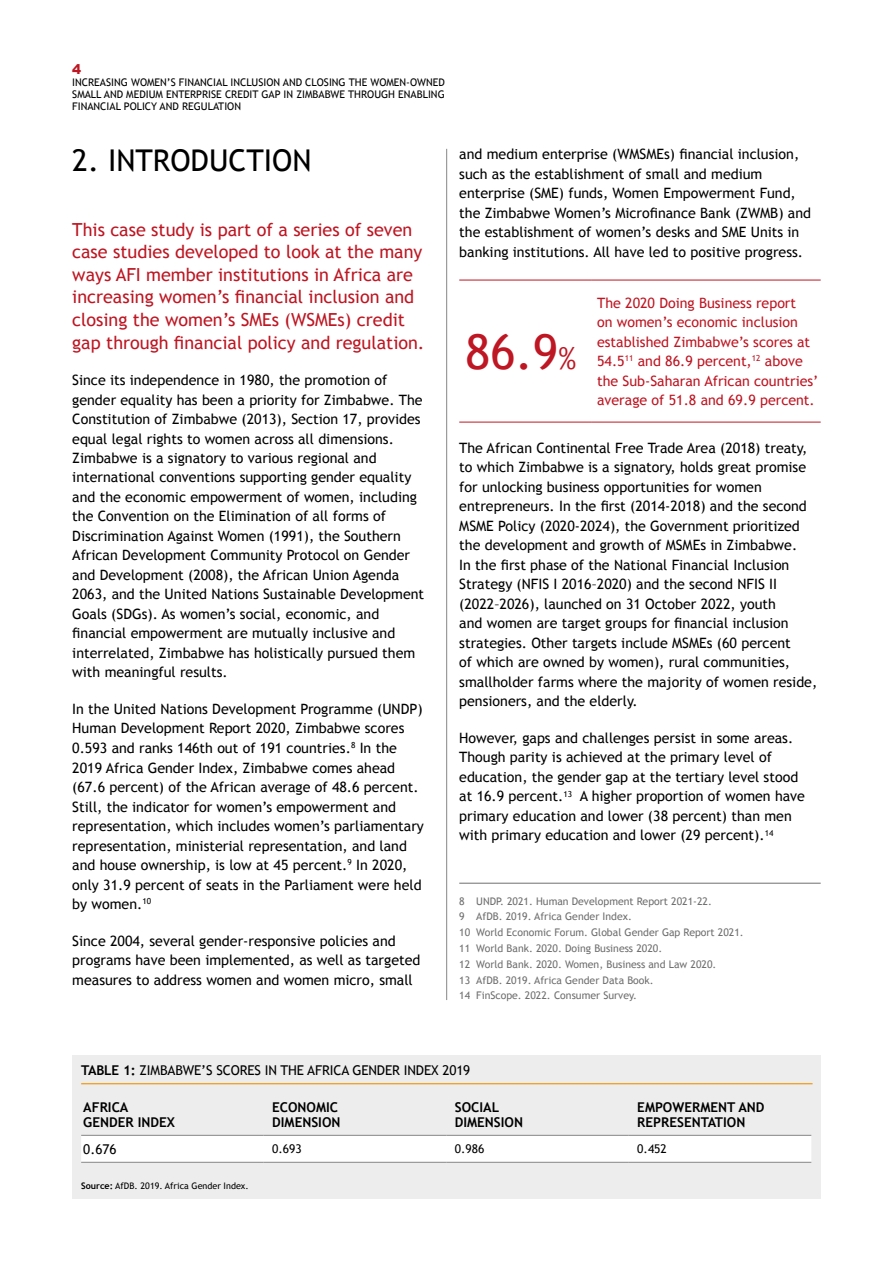
<style>
.page{position:relative;width:893px;height:1263px;background:#fff}
.page>*{position:absolute;margin:0;border:0;box-sizing:border-box;transform-origin:0 0}
.t1{font:48px "Trebuchet MS";color:#be1622}
.t2{font:30px "Trebuchet MS";color:#000}
.t3{font:18px/22.5px "Trebuchet MS";color:#be1622}
.t4{font:14.25px/19.5px "Trebuchet MS";color:#000}
.t5{font:14.25px/19.5px "Trebuchet MS";color:#be1622}
.t6{font:700 13.5px/15px "Trebuchet MS";color:#000}
.t7{font:13.5px "Trebuchet MS";letter-spacing:-.01em;color:#000}
.t8{font:900 13.5px "Arial";color:#be1622}
.t9{font:12px "Trebuchet MS";color:#000}
.t10{font:10.5px/15.8px "Trebuchet MS";color:#706f6f}
.t11{font:10.5px/12px "Trebuchet MS";color:#000;text-align:justify}
.t12{font:9px "Trebuchet MS";color:#000}
.s1{font-size:30px}
.s2{font-weight:700}
</style>
<div class="page">
<hr style="left:446px;top:149px;width:1px;height:851px;background:#878787">
<hr style="left:459px;top:280px;width:132px;height:1px;background:#be1622">
<hr style="left:591px;top:280px;width:230px;height:1px;background:#be1622">
<hr style="left:459px;top:422px;width:132px;height:1px;background:#be1622">
<hr style="left:591px;top:422px;width:230px;height:1px;background:#be1622">
<div style="left:73px;top:1055px;width:748px;height:144px;background:#ededed"></div>
<hr style="left:81px;top:1083px;width:732px;height:1px;background:#f39200">
<div style="left:81px;top:1136px;width:730px;height:25px;background:#fff"></div>
<hr style="left:81px;top:1162px;width:183px;height:1px;background:#878686">
<hr style="left:264px;top:1162px;width:182px;height:1px;background:#878686">
<hr style="left:446px;top:1162px;width:183px;height:1px;background:#878686">
<hr style="left:629px;top:1162px;width:182px;height:1px;background:#878686">
<hr style="left:81px;top:1135px;width:183px;height:1px;background:#878686">
<hr style="left:264px;top:1135px;width:182px;height:1px;background:#878686">
<hr style="left:446px;top:1135px;width:183px;height:1px;background:#878686">
<hr style="left:629px;top:1135px;width:182px;height:1px;background:#878686">
<hr style="left:459px;top:883px;width:362px;height:1px;background:#706f6f">
<p class="t8" style="left:72px;top:59px;width:11px">4</p>
<p class="t11" style="left:72px;top:76px;width:374px">INCREASING WOMEN’S FINANCIAL INCLUSION AND CLOSING THE WOMEN-OWNED SMALL AND MEDIUM ENTERPRISE CREDIT GAP IN ZIMBABWE THROUGH ENABLING FINANCIAL POLICY AND REGULATION</p>
<h2 class="t2" style="left:72px;top:143px;width:241px">2. INTRODUCTION</h2>
<p class="t3" style="left:72px;top:219px;width:354px">This case study is part of a series of seven case studies developed to look at the many ways AFI member institutions in Africa are increasing women’s financial inclusion and closing the women’s SMEs (WSMEs) credit gap through financial policy and regulation.</p>
<p class="t4" style="left:72px;top:370px;width:353px">Since its independence in 1980, the promotion of gender equality has been a priority for Zimbabwe. The Constitution of Zimbabwe (2013), Section 17, provides equal legal rights to women across all dimensions.<br>Zimbabwe is a signatory to various regional and international conventions supporting gender equality and the economic empowerment of women, including the Convention on the Elimination of all forms of Discrimination Against Women (1991), the Southern African Development Community Protocol on Gender and Development (2008), the African Union Agenda 2063, and the United Nations Sustainable Development Goals (SDGs). As women’s social, economic, and financial empowerment are mutually inclusive and interrelated, Zimbabwe has holistically pursued them with meaningful results.</p>
<p class="t4" style="left:72px;top:699px;width:353px">In the United Nations Development Programme (UNDP)<br>Human Development Report 2020, Zimbabwe scores 0.593 and ranks 146th out of 191 countries.<sup>8</sup> In the 2019 Africa Gender Index, Zimbabwe comes ahead (67.6 percent) of the African average of 48.6 percent.<br>Still, the indicator for women’s empowerment and representation, which includes women’s parliamentary representation, ministerial representation, and land and house ownership, is low at 45 percent.<sup>9</sup> In 2020, only 31.9 percent of seats in the Parliament were held by women.<sup>10</sup></p>
<p class="t4" style="left:72px;top:931px;width:350px">Since 2004, several gender-responsive policies and programs have been implemented, as well as targeted measures to address women and women micro, small</p>
<p class="t4" style="left:459px;top:145px;width:353px">and medium enterprise (WMSMEs) financial inclusion, such as the establishment of small and medium enterprise (SME) funds, Women Empowerment Fund, the Zimbabwe Women’s Microfinance Bank (ZWMB) and the establishment of women’s desks and SME Units in banking institutions. All have led to positive progress.</p>
<p class="t5" style="left:597px;top:293px;width:223px">The 2020 Doing Business report<br>on women’s economic inclusion established Zimbabwe’s scores at 54.5<sup>11</sup> and 86.9 percent,<sup>12</sup> above the Sub-Saharan African countries’ average of 51.8 and 69.9 percent.</p>
<p class="t4" style="left:459px;top:438px;width:360px">The African Continental Free Trade Area (2018) treaty, to which Zimbabwe is a signatory, holds great promise for unlocking business opportunities for women entrepreneurs. In the first (2014-2018) and the second MSME Policy (2020-2024), the Government prioritized the development and growth of MSMEs in Zimbabwe.<br>In the first phase of the National Financial Inclusion Strategy (NFIS I 2016–2020) and the second NFIS II (2022–2026), launched on 31 October 2022, youth<br>and women are target groups for financial inclusion strategies. Other targets include MSMEs (60 percent<br>of which are owned by women), rural communities, smallholder farms where the majority of women reside, pensioners, and the elderly.</p>
<p class="t4" style="left:459px;top:728px;width:347px">However, gaps and challenges persist in some areas.<br>Though parity is achieved at the primary level of education, the gender gap at the tertiary level stood at 16.9 percent.<sup>13</sup> A higher proportion of women have primary education and lower (38 percent) than men with primary education and lower (29 percent).<sup>14</sup></p>
<h1 class="t1" style="left:465px;top:323px;width:113px">86.9<span class="s1">%</span></h1>
<p class="t10" style="left:459px;top:893px;width:286px">8 UNDP. 2021. Human Development Report 2021-22.<br>9 AfDB. 2019. Africa Gender Index.<br>10 World Economic Forum. Global Gender Gap Report 2021.<br>11 World Bank. 2020. Doing Business 2020.<br>12 World Bank. 2020. Women, Business and Law 2020.<br>13 AfDB. 2019. Africa Gender Data Book.<br>14 FinScope. 2022. Consumer Survey.</p>
<p class="t7" style="left:81px;top:1062px;width:391px"><span class="s2">TABLE 1:</span> ZIMBABWE’S SCORES IN THE AFRICA GENDER INDEX 2019</p>
<p class="t6" style="left:83px;top:1099px;width:93px">AFRICA<br>GENDER INDEX</p>
<p class="t6" style="left:272px;top:1099px;width:70px">ECONOMIC<br>DIMENSION</p>
<p class="t6" style="left:455px;top:1099px;width:70px">SOCIAL<br>DIMENSION</p>
<p class="t6" style="left:637px;top:1099px;width:129px">EMPOWERMENT AND<br>REPRESENTATION</p>
<p class="t7" style="left:83px;top:1141px;width:35px">0.676</p>
<p class="t9" style="left:272px;top:1141px;width:31px">0.693</p>
<p class="t9" style="left:455px;top:1141px;width:31px">0.986</p>
<p class="t9" style="left:637px;top:1141px;width:31px">0.452</p>
<p class="t12" style="left:81px;top:1180px;width:169px"><span class="s2">Source:</span> AfDB. 2019. Africa Gender Index.</p>
</div>
